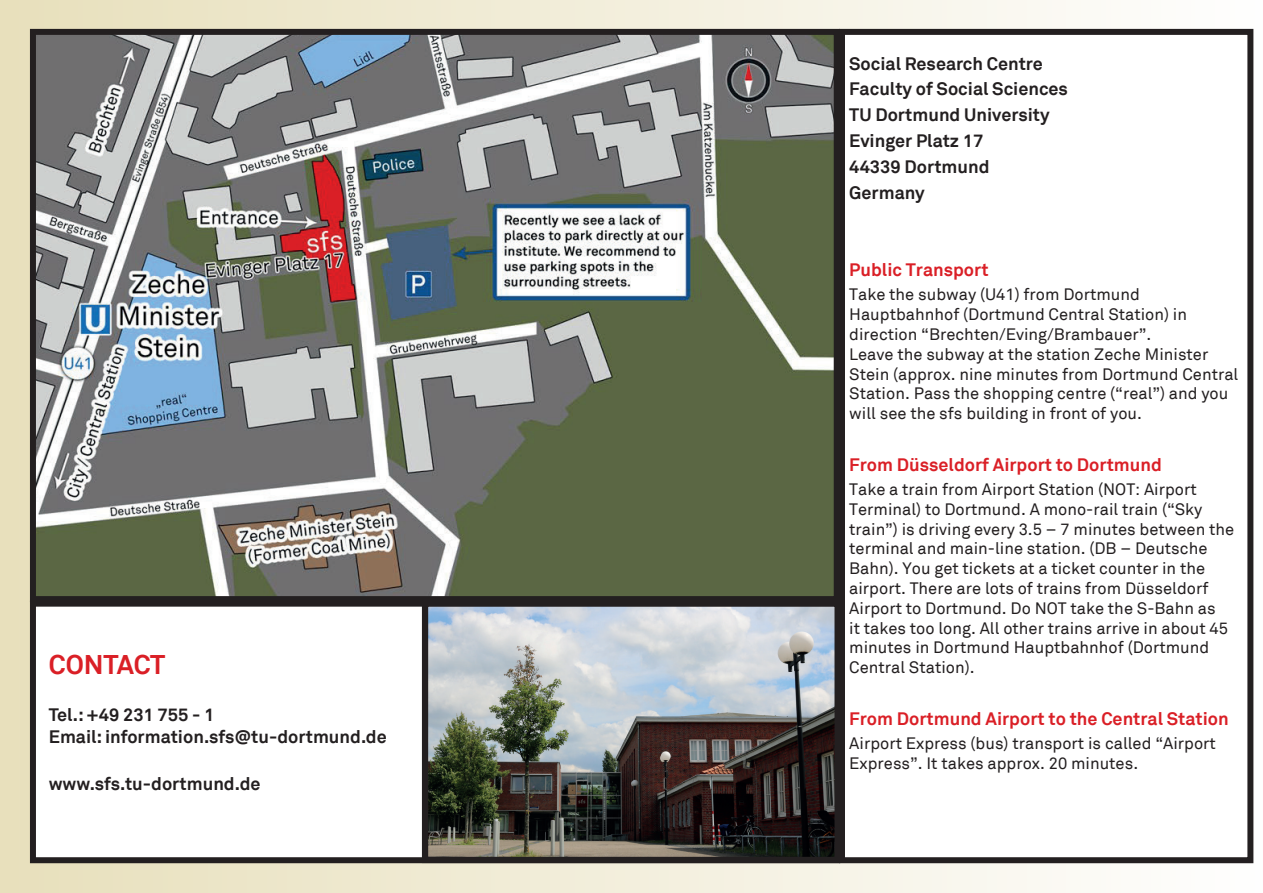
<style>
.page{position:relative;width:1263px;height:893px;background:#fff}
.page>*{position:absolute;margin:0;border:0;box-sizing:border-box;transform-origin:0 0}
.t1{font:700 27px "Akkurat";letter-spacing:-.01em;color:#da1f26}
.t2{font:700 18px/25.8px "Akkurat";color:#231f20}
.t3{font:700 18px "Akkurat";color:#da1f26}
.t4{font:16.5px/19.8px "Akkurat";color:#231f20}
</style>
<div class="page">
<div style="left:0;top:0;width:1263px;height:893px;background:linear-gradient(to right,#e7dfbb,#fdfdfd)"></div>
<div style="left:842px;top:32px;width:408px;height:828px;background:#fff"></div>
<div style="left:839px;top:29px;width:414px;height:834px;border:6px solid #231f20"></div>
<img style="left:37px;top:36px;width:796px;height:559px">
<div style="left:30px;top:29px;width:810px;height:573px;border:6px solid #231f20"></div>
<div style="left:33px;top:604px;width:804px;height:256px;background:#fff"></div>
<div style="left:30px;top:601px;width:810px;height:262px;border:6px solid #231f20"></div>
<img style="left:429px;top:607px;width:405px;height:249px">
<div style="left:422px;top:600px;width:419px;height:263px;border:6px solid #231f20"></div>
<h1 class="t1" style="left:49px;top:647px;width:118px">CONTACT</h1>
<p class="t2" style="left:49px;top:704px;width:340px;line-height:21.6px">Tel.: +49 231 755 - 1<br>Email: information.sfs@tu-dortmund.de</p>
<p class="t2" style="left:49px;top:771px;width:213px">www.sfs.tu-dortmund.de</p>
<p class="t2" style="left:849px;top:50px;width:220px">Social Research Centre<br>Faculty of Social Sciences<br>TU Dortmund University<br>Evinger Platz 17<br>44339 Dortmund<br>Germany</p>
<p class="t3" style="left:849px;top:259px;width:141px">Public Transport</p>
<p class="t4" style="left:849px;top:285px;width:391px">Take the subway (U41) from Dortmund Hauptbahnhof (Dortmund Central Station) in direction “Brechten/Eving/Brambauer”.<br>Leave the subway at the station Zeche Minister Stein (approx. nine minutes from Dortmund Central Station. Pass the shopping centre (“real”) and you will see the sfs building in front of you.</p>
<p class="t3" style="left:849px;top:453px;width:314px">From Düsseldorf Airport to Dortmund</p>
<p class="t4" style="left:849px;top:480px;width:386px">Take a train from Airport Station (NOT: Airport Terminal) to Dortmund. A mono-rail train (“Sky train”) is driving every 3.5 – 7 minutes between the terminal and main-line station. (DB – Deutsche Bahn). You get tickets at a ticket counter in the airport. There are lots of trains from Düsseldorf Airport to Dortmund. Do NOT take the S-Bahn as<br>it takes too long. All other trains arrive in about 45 minutes in Dortmund Hauptbahnhof (Dortmund Central Station).</p>
<p class="t3" style="left:849px;top:707px;width:381px">From Dortmund Airport to the Central Station</p>
<p class="t4" style="left:849px;top:734px;width:368px">Airport Express (bus) transport is called “Airport<br>Express”. It takes approx. 20 minutes.</p>
</div>
